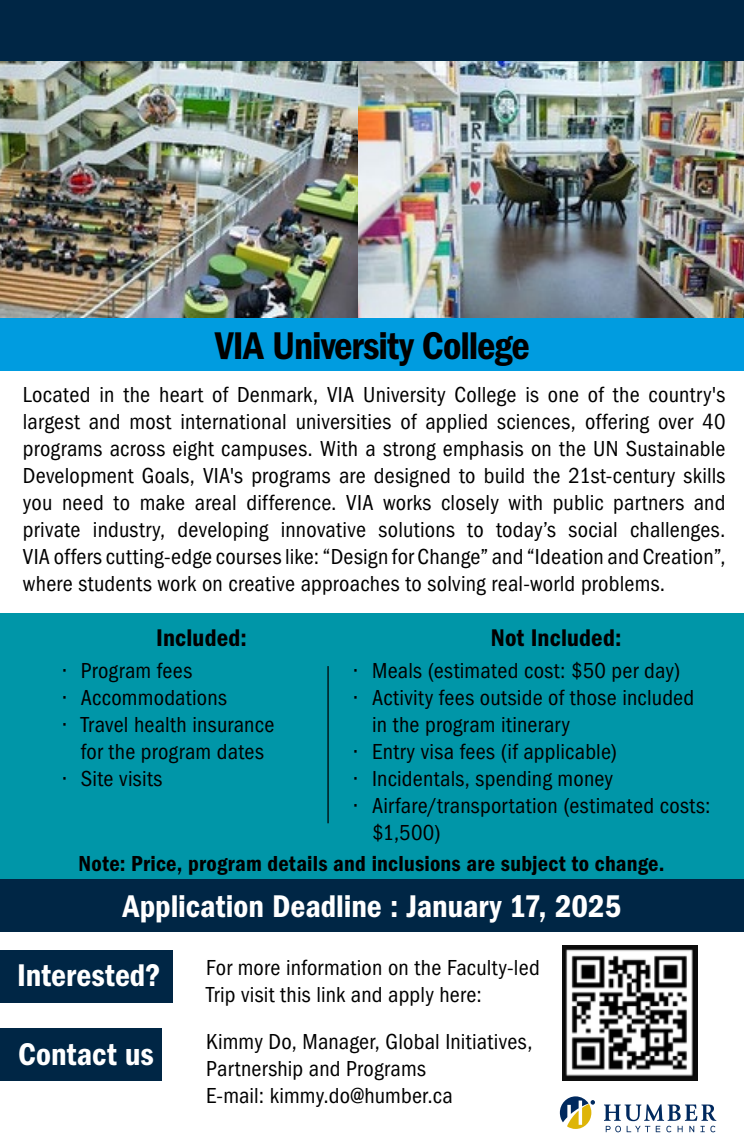
<style>
.page{position:relative;width:744px;height:1145px;background:#fff}
.page>*{position:absolute;margin:0;border:0;box-sizing:border-box;transform-origin:0 0}
.t1{font:40px "ITC Franklin Gothic Std Dm Cd";letter-spacing:-.03em;color:#000}
.t2{font:32.5px "ITC Franklin Gothic Std Dm Cd";color:#fff}
.Body{font:25px "ITC Franklin Gothic Std Dm Cd";letter-spacing:.005em;color:#000}
.Body-2{font:condensed 22.5px/27px "ITC Franklin Gothic Std";letter-spacing:.01em;color:#000}
.Body-3{font:22.5px "ITC Franklin Gothic Std Dm Cd";letter-spacing:.01em;color:#000}
</style>
<div class="page">
<div style="left:0;top:0;width:743px;height:61px;background:#002645"></div>
<img style="left:0;top:61px;width:743px;height:258px">
<div style="left:0;top:319px;width:743px;height:52px;background:#009ce0"></div>
<div style="left:0;top:613px;width:743px;height:266px;background:#0096a8"></div>
<hr style="left:327px;top:666px;width:1px;height:157px;background:#000">
<div style="left:0;top:879px;width:743px;height:52px;background:#002645"></div>
<div style="left:0;top:950px;width:173px;height:53px;background:#002645"></div>
<div style="left:0;top:1028px;width:162px;height:52px;background:#002645"></div>
<img style="left:562px;top:945px;width:135px;height:135px">
<svg style="left:559px;top:1096px;width:36px;height:33px"></svg>
<svg style="left:604px;top:1104px;width:112px;height:28px"></svg>
<h2 class="t1" style="left:215px;top:322px;width:316px">VIA University College</h2>
<p class="Body-2" style="left:23px;top:381px;width:704px;text-align:justify">Located in the heart of Denmark, VIA University College is one of the country's largest and most international universities of applied sciences, offering over 40 programs across eight campuses. With a strong emphasis on the UN Sustainable Development Goals, VIA's programs are designed to build the 21st-century skills you need to make areal difference. VIA works closely with public partners and private industry, developing innovative solutions to today’s social challenges.<br>VIA offers cutting-edge courses like: “Design for Change” and “Ideation and Creation”, where students work on creative approaches to solving real-world problems.</p>
<p class="Body" style="left:156px;top:623px;width:92px">Included:</p>
<p class="Body-2" style="left:63px;top:657px;width:130px">• Program fees</p>
<p class="Body-2" style="left:63px;top:684px;width:165px">• Accommodations</p>
<p class="Body-2" style="left:63px;top:711px;width:212px;text-align:center">• Travel health insurance for the program dates</p>
<p class="Body-2" style="left:63px;top:765px;width:101px">• Site visits</p>
<p class="Body" style="left:490px;top:623px;width:132px">Not Included:</p>
<p class="Body-2" style="left:354px;top:657px;width:327px">• Meals (estimated cost: $50 per day)</p>
<p class="Body-2" style="left:372px;top:684px;width:324px;text-indent:-18px">• Activity fees outside of those included in the program itinerary</p>
<p class="Body-2" style="left:354px;top:738px;width:264px">• Entry visa fees (if applicable)</p>
<p class="Body-2" style="left:354px;top:765px;width:260px">• Incidentals, spending money</p>
<p class="Body-2" style="left:372px;top:792px;width:340px;text-indent:-18px">• Airfare/transportation (estimated costs: $1,500)</p>
<p class="Body-3" style="left:79px;top:851px;width:587px">Note: Price, program details and inclusions are subject to change.</p>
<h3 class="t2" style="left:123px;top:888px;width:500px">Application Deadline : January 17, 2025</h3>
<h3 class="t2" style="left:17px;top:957px;width:145px">Interested?</h3>
<h3 class="t2" style="left:18px;top:1036px;width:137px">Contact us</h3>
<p class="Body-2" style="left:206px;top:954px;width:335px">For more information on the Faculty-led<br>Trip visit this link and apply here:</p>
<p class="Body-2" style="left:206px;top:1028px;width:327px">Kimmy Do, Manager, Global Initiatives,<br>Partnership and Programs</p>
<p class="Body-2" style="left:206px;top:1082px;width:248px">E-mail: kimmy.do@humber.ca</p>
</div>
